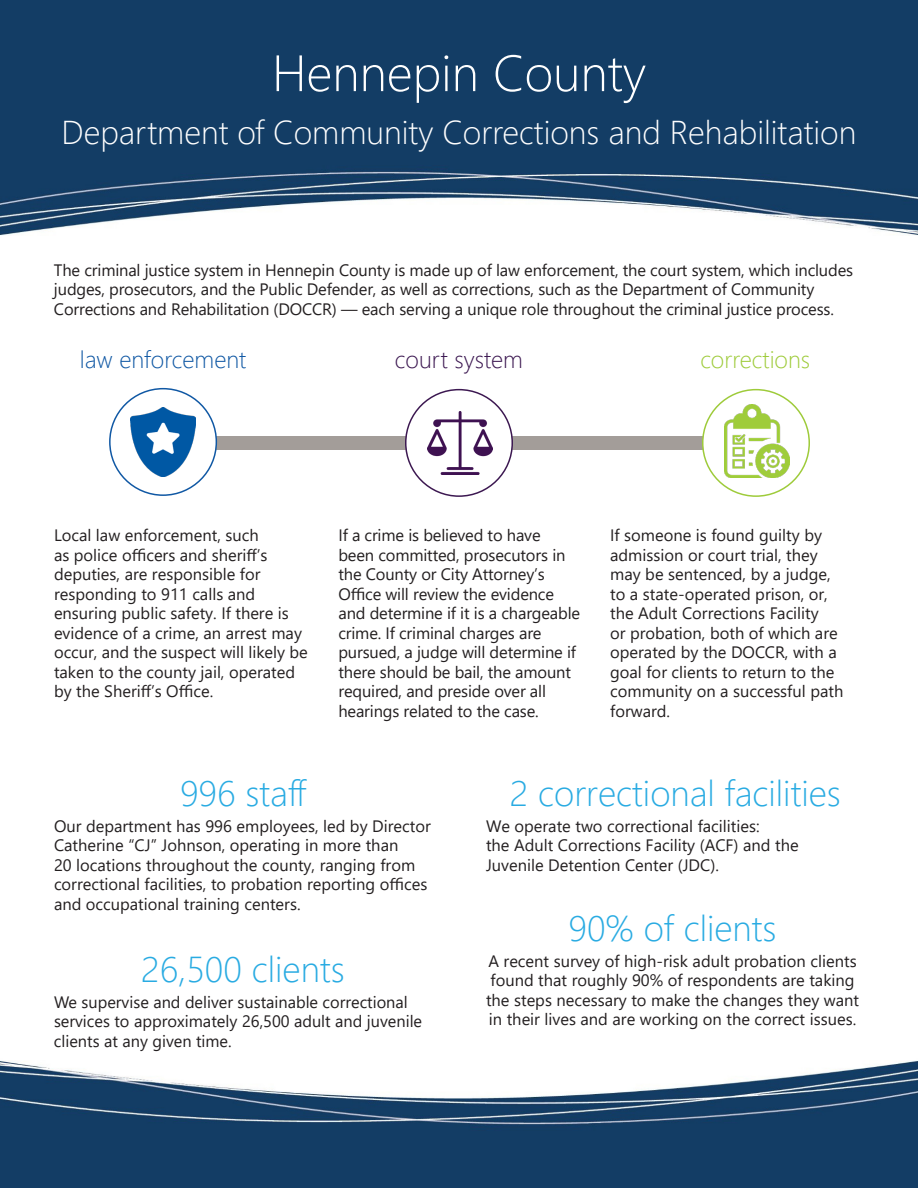
<style>
.page{position:relative;width:918px;height:1188px;background:#fff}
.page>*{position:absolute;margin:0;border:0;box-sizing:border-box;transform-origin:0 0}
.t1{font:300 51px "Segoe UI";color:#fff}
.t2{font:300 36px "Segoe UI";color:#29abe2}
.t3{font:300 33px "Segoe UI";color:#fff}
.t4{font:300 24px "Segoe UI";color:#1058a4}
.t5{font:300 24px "Segoe UI";color:#3c1851}
.t6{font:300 24px "Segoe UI";color:#9ecb3a}
.t7{font:16.5px/19.5px "Segoe UI";color:#231f20}
</style>
<div class="page">
<img style="left:0;top:0;width:918px;height:236px">
<img style="left:0;top:1060px;width:918px;height:128px">
<div style="left:124px;top:436px;width:670px;height:14px;background:#a39d99"></div>
<div style="left:406px;top:390px;width:106px;height:106px;background:#fff;border-radius:50%"></div>
<div style="left:405px;top:389px;width:108px;height:108px;border:2px solid #3c1851;border-radius:50%"></div>
<div style="left:703px;top:390px;width:106px;height:106px;background:#fff;border-radius:50%"></div>
<div style="left:702px;top:389px;width:108px;height:108px;border:2px solid #9ecb3a;border-radius:50%"></div>
<div style="left:110px;top:389px;width:106px;height:106px;background:#fff;border-radius:50%"></div>
<div style="left:109px;top:388px;width:108px;height:108px;border:2px solid #1058a4;border-radius:50%"></div>
<img style="left:131px;top:407px;width:64px;height:70px">
<img style="left:427px;top:411px;width:65px;height:64px">
<img style="left:724px;top:404px;width:65px;height:74px">
<p class="t1" style="left:272px;top:25px;width:375px">Hennepin County</p>
<p class="t3" style="left:61px;top:101px;width:797px">Department of Community Corrections and Rehabilitation</p>
<p class="t7" style="left:54px;top:259px;width:801px">The criminal justice system in Hennepin County is made up of law enforcement, the court system, which includes judges, prosecutors, and the Public Defender, as well as corrections, such as the Department of Community<br>Corrections and Rehabilitation (DOCCR) — each serving a unique role throughout the criminal justice process.</p>
<p class="t4" style="left:80px;top:337px;width:168px">law enforcement</p>
<p class="t5" style="left:395px;top:337px;width:130px">court system</p>
<p class="t6" style="left:700px;top:337px;width:111px">corrections</p>
<p class="t7" style="left:54px;top:524px;width:255px">Local law enforcement, such<br>as police officers and sheriff’s deputies, are responsible for responding to 911 calls and ensuring public safety. If there is evidence of a crime, an arrest may occur, and the suspect will likely be taken to the county jail, operated by the Sheriff’s Office.</p>
<p class="t7" style="left:338px;top:524px;width:243px">If a crime is believed to have been committed, prosecutors in the County or City Attorney’s<br>Office will review the evidence and determine if it is a chargeable crime. If criminal charges are pursued, a judge will determine if there should be bail, the amount required, and preside over all hearings related to the case.</p>
<p class="t7" style="left:610px;top:524px;width:235px">If someone is found guilty by admission or court trial, they may be sentenced, by a judge, to a state-operated prison, or, the Adult Corrections Facility<br>or probation, both of which are operated by the DOCCR, with a goal for clients to return to the community on a successful path forward.</p>
<p class="t2" style="left:180px;top:759px;width:128px">996 staff</p>
<p class="t2" style="left:510px;top:759px;width:333px">2 correctional facilities</p>
<p class="t7" style="left:54px;top:815px;width:378px">Our department has 996 employees, led by Director Catherine “CJ” Johnson, operating in more than<br>20 locations throughout the county, ranging from correctional facilities, to probation reporting offices and occupational training centers.</p>
<p class="t2" style="left:141px;top:935px;width:205px">26,500 clients</p>
<p class="t7" style="left:54px;top:991px;width:370px">We supervise and deliver sustainable correctional services to approximately 26,500 adult and juvenile clients at any given time.</p>
<p class="t7" style="left:486px;top:815px;width:314px">We operate two correctional facilities:<br>the Adult Corrections Facility (ACF) and the<br>Juvenile Detention Center (JDC).</p>
<p class="t2" style="left:569px;top:894px;width:210px">90% of clients</p>
<p class="t7" style="left:486px;top:950px;width:375px">A recent survey of high-risk adult probation clients found that roughly 90% of respondents are taking the steps necessary to make the changes they want in their lives and are working on the correct issues.</p>
</div>
